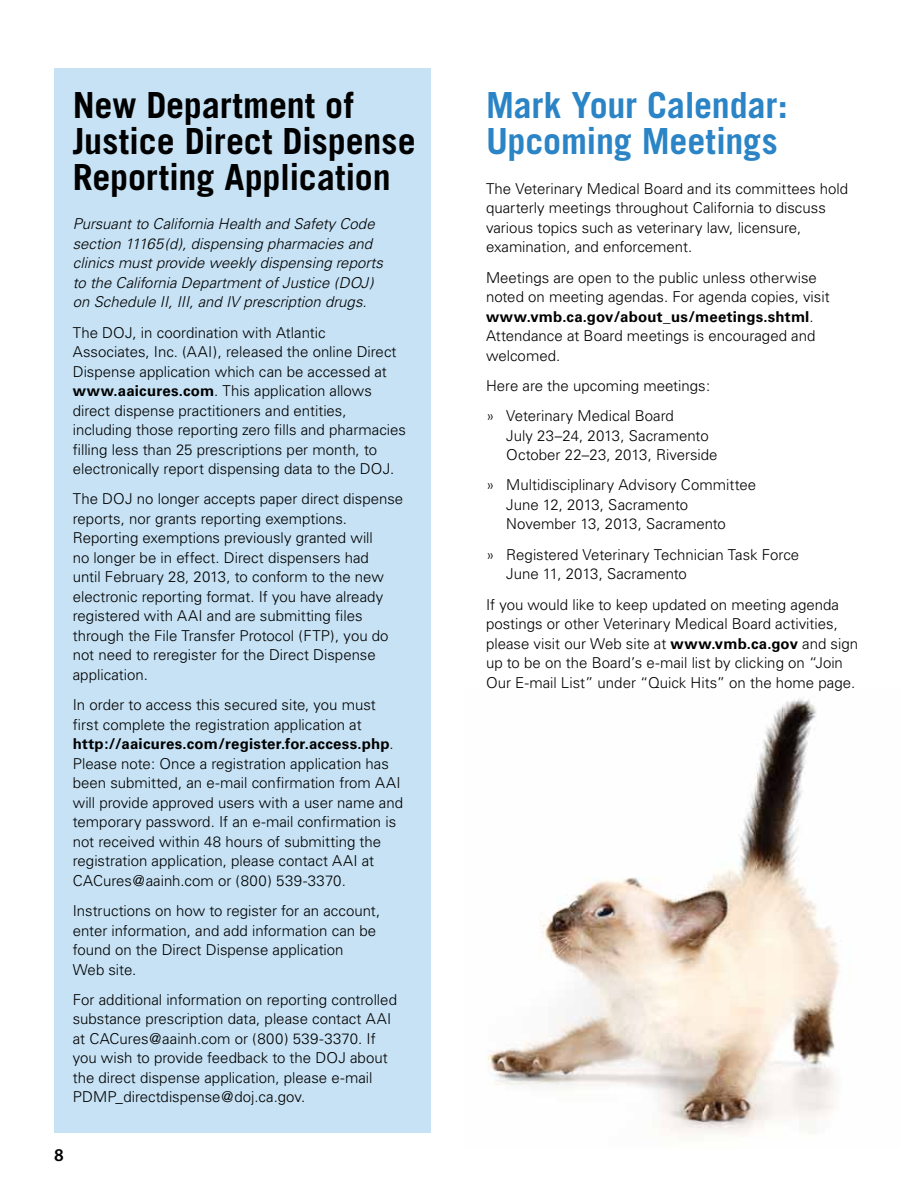
<style>
.page{position:relative;width:918px;height:1188px;background:#fff}
.page>*{position:absolute;margin:0;border:0;box-sizing:border-box;transform-origin:0 0}
.t1{font:700 36px/36px "Trade Gothic";letter-spacing:-.005em;color:#000}
.t2{font:700 36px/36px "Trade Gothic";letter-spacing:-.005em;color:#2a84c6}
.t3{font:600 18px "Myriad Pro";color:#000}
.t4{font:300 15px/19.5px "Univers";color:#000}
.t5{font:italic 300 15px/19.5px "Univers";color:#000}
.t6{font:700 15px "Univers CE";letter-spacing:.015em;color:#000}
.s1{font-family:"Univers CE";font-weight:700}
.s2{font-family:"Univers";font-weight:300}
</style>
<div class="page">
<img style="left:487px;top:698px;width:353px;height:436px">
<div style="left:55px;top:68px;width:376px;height:1065px;background:#c6e2f4"></div>
<h1 class="t1" style="left:73px;top:87px;width:344px">New Department of<br>Justice Direct Dispense<br>Reporting Application</h1>
<p class="t5" style="left:73px;top:214px;width:312px">Pursuant to California Health and Safety Code section 11165(d), dispensing pharmacies and clinics must provide weekly dispensing reports to the California Department of Justice (DOJ) on Schedule II, III, and IV prescription drugs.</p>
<p class="t4" style="left:73px;top:323px;width:335px">The DOJ, in coordination with Atlantic Associates, Inc. (AAI), released the online Direct Dispense application which can be accessed at <span class="s1">www.aaicures.com</span>. This application allows direct dispense practitioners and entities, including those reporting zero fills and pharmacies filling less than 25 prescriptions per month, to electronically report dispensing data to the DOJ.</p>
<p class="t4" style="left:73px;top:489px;width:332px">The DOJ no longer accepts paper direct dispense reports, nor grants reporting exemptions.<br>Reporting exemptions previously granted will<br>no longer be in effect. Direct dispensers had<br>until February 28, 2013, to conform to the new electronic reporting format. If you have already registered with AAI and are submitting files through the File Transfer Protocol (FTP), you do not need to reregister for the Direct Dispense application.</p>
<p class="t4" style="left:73px;top:695px;width:305px">In order to access this secured site, you must first complete the registration application at</p>
<p class="t6" style="left:73px;top:735px;width:322px">http://aaicures.com/register.for.access.php<span class="s2">.</span></p>
<p class="t4" style="left:73px;top:754px;width:332px">Please note: Once a registration application has been submitted, an e-mail confirmation from AAI will provide approved users with a user name and temporary password. If an e-mail confirmation is not received within 48 hours of submitting the registration application, please contact AAI at CACures@aainh.com or (800) 539-3370.</p>
<p class="t4" style="left:73px;top:901px;width:309px">Instructions on how to register for an account, enter information, and add information can be found on the Direct Dispense application<br>Web site.</p>
<p class="t4" style="left:73px;top:990px;width:326px">For additional information on reporting controlled substance prescription data, please contact AAI at CACures@aainh.com or (800) 539-3370. If you wish to provide feedback to the DOJ about the direct dispense application, please e-mail PDMP_directdispense@doj.ca.gov.</p>
<p class="t3" style="left:54px;top:1145px;width:11px">8</p>
<h1 class="t2" style="left:486px;top:87px;width:303px">Mark Your Calendar:<br>Upcoming Meetings</h1>
<p class="t4" style="left:486px;top:179px;width:364px">The Veterinary Medical Board and its committees hold quarterly meetings throughout California to discuss various topics such as veterinary law, licensure, examination, and enforcement.</p>
<p class="t4" style="left:486px;top:268px;width:345px">Meetings are open to the public unless otherwise noted on meeting agendas. For agenda copies, visit</p>
<p class="t6" style="left:486px;top:307px;width:329px">www.vmb.ca.gov/about_us/meetings.shtml<span class="s2">.</span></p>
<p class="t4" style="left:486px;top:326px;width:331px">Attendance at Board meetings is encouraged and welcomed.</p>
<p class="t4" style="left:486px;top:370px;width:226px;line-height:30.3px">Here are the upcoming meetings: » Veterinary Medical Board</p>
<p class="t4" style="left:506px;top:426px;width:213px">July 23–24, 2013, Sacramento<br>October 22–23, 2013, Riverside</p>
<p class="t4" style="left:506px;top:475px;width:252px;text-indent:-20px">» Multidisciplinary Advisory Committee<br>June 12, 2013, Sacramento<br>November 13, 2013, Sacramento</p>
<p class="t4" style="left:506px;top:545px;width:295px;text-indent:-20px">» Registered Veterinary Technician Task Force<br>June 11, 2013, Sacramento</p>
<p class="t4" style="left:486px;top:595px;width:374px">If you would like to keep updated on meeting agenda postings or other Veterinary Medical Board activities, please visit our Web site at <span class="s1">www.vmb.ca.gov</span> and sign up to be on the Board’s e-mail list by clicking on “Join Our E-mail List” under “Quick Hits” on the home page.</p>
</div>
